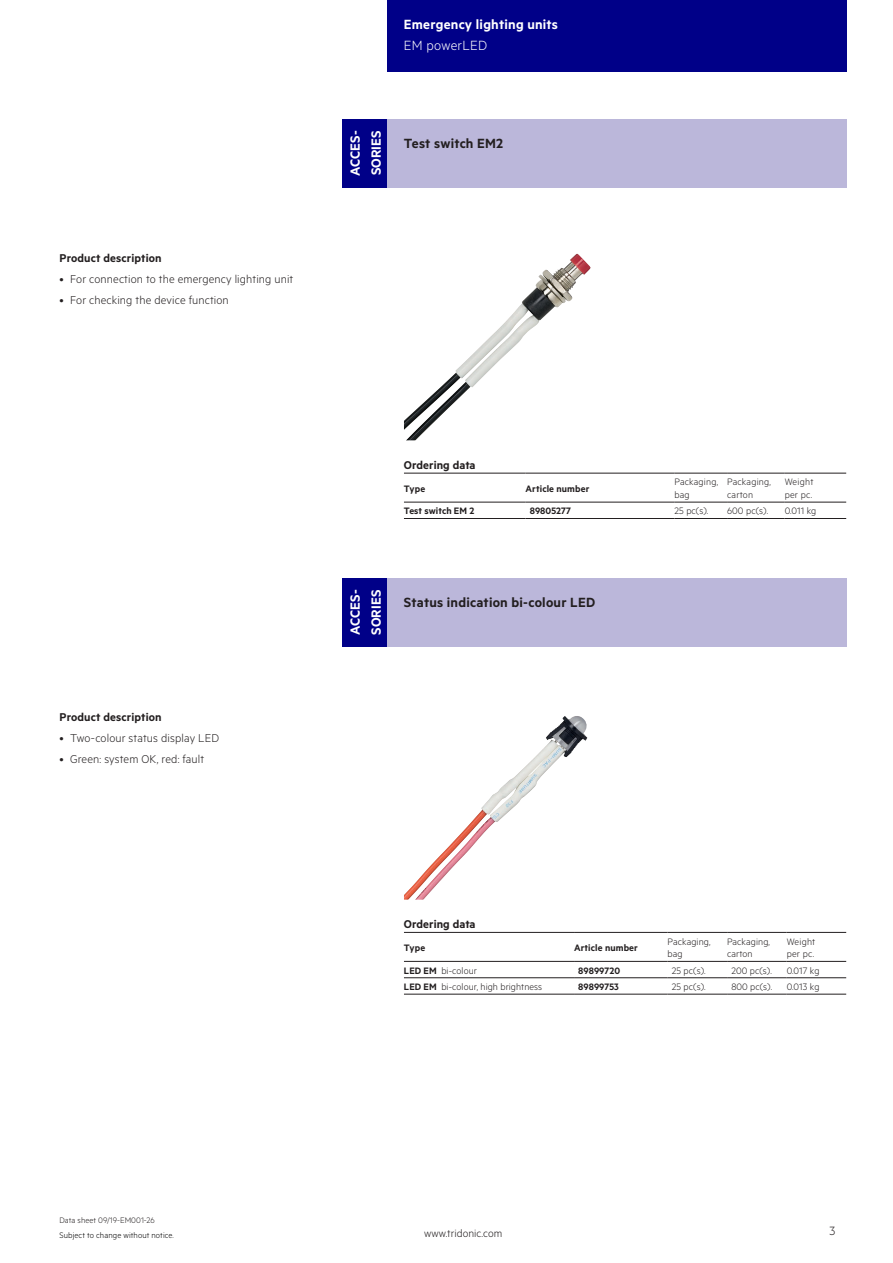
<style>
.page{position:relative;width:893px;height:1263px;background:#fff}
.page>*{position:absolute;margin:0;border:0;box-sizing:border-box;transform-origin:0 0}
.t1{font:15px/21.3px "Tridonic Metric Print Semi";letter-spacing:.01em;color:#fff}
.t2{font:15px "Tridonic Metric Print Semi";letter-spacing:.015em;color:#231f20}
.t3{font:15px "Tridonic Metric Print Light";letter-spacing:.015em;color:#fff}
.t4{font:13.5px "Tridonic Metric Print Light";color:#231f20}
.t5{font:12.75px "Tridonic Metric Print Light";letter-spacing:.01em;color:#231f20}
.t6{font:12.75px "Tridonic Metric Print Semi";letter-spacing:.01em;color:#231f20}
.t7{font:12px "Tridonic Metric Print Light";letter-spacing:.005em;color:#231f20}
.t8{font:10.5px/12.6px "Tridonic Metric Print Light";letter-spacing:.01em;color:#231f20}
.t9{font:10.5px "Tridonic Metric Print Semi";letter-spacing:.005em;color:#231f20}
.t10{font:9px "Tridonic Metric Print Light";letter-spacing:.01em;color:#000}
.t11{font:9px "Tridonic Metric Print Light";letter-spacing:.005em;color:#231f20}
.s1{font-family:"Tridonic Metric Print Semi"}
</style>
<div class="page">
<div style="left:387px;top:0;width:459px;height:72px;background:#008"></div>
<div style="left:387px;top:578px;width:459px;height:68px;background:#bbb7da"></div>
<div style="left:342px;top:578px;width:45px;height:68px;background:#008"></div>
<img style="left:404px;top:716px;width:171px;height:184px">
<svg style="left:404px;top:978px;width:383px;height:16px"></svg>
<hr style="left:668px;top:994px;width:59px;height:1px;background:#231f20">
<hr style="left:727px;top:994px;width:60px;height:1px;background:#231f20">
<hr style="left:787px;top:994px;width:59px;height:1px;background:#231f20">
<hr style="left:404px;top:932px;width:170px;height:1px;background:#231f20">
<hr style="left:404px;top:961px;width:170px;height:1px;background:#231f20">
<hr style="left:574px;top:932px;width:94px;height:1px;background:#231f20">
<hr style="left:668px;top:932px;width:59px;height:1px;background:#231f20">
<hr style="left:727px;top:932px;width:60px;height:1px;background:#231f20">
<hr style="left:787px;top:932px;width:59px;height:1px;background:#231f20">
<hr style="left:574px;top:961px;width:94px;height:1px;background:#231f20">
<hr style="left:668px;top:961px;width:59px;height:1px;background:#231f20">
<hr style="left:727px;top:961px;width:60px;height:1px;background:#231f20">
<hr style="left:787px;top:961px;width:59px;height:1px;background:#231f20">
<hr style="left:404px;top:977px;width:170px;height:1px;background:#231f20">
<hr style="left:574px;top:977px;width:94px;height:1px;background:#231f20">
<hr style="left:668px;top:977px;width:59px;height:1px;background:#231f20">
<hr style="left:727px;top:977px;width:60px;height:1px;background:#231f20">
<hr style="left:404px;top:994px;width:170px;height:1px;background:#231f20">
<hr style="left:574px;top:994px;width:94px;height:1px;background:#231f20">
<hr style="left:787px;top:977px;width:59px;height:1px;background:#231f20">
<div style="left:387px;top:119px;width:459px;height:68px;background:#bbb7da"></div>
<div style="left:342px;top:119px;width:45px;height:68px;background:#008"></div>
<img style="left:404px;top:255px;width:171px;height:185px">
<hr style="left:404px;top:473px;width:122px;height:1px;background:#231f20">
<hr style="left:404px;top:502px;width:122px;height:1px;background:#231f20">
<hr style="left:526px;top:473px;width:148px;height:1px;background:#231f20">
<hr style="left:526px;top:502px;width:148px;height:1px;background:#231f20">
<hr style="left:674px;top:473px;width:53px;height:1px;background:#231f20">
<hr style="left:674px;top:502px;width:53px;height:1px;background:#231f20">
<hr style="left:727px;top:473px;width:58px;height:1px;background:#231f20">
<hr style="left:727px;top:502px;width:58px;height:1px;background:#231f20">
<hr style="left:785px;top:473px;width:61px;height:1px;background:#231f20">
<hr style="left:785px;top:502px;width:61px;height:1px;background:#231f20">
<hr style="left:404px;top:518px;width:122px;height:1px;background:#231f20">
<hr style="left:526px;top:518px;width:148px;height:1px;background:#231f20">
<hr style="left:674px;top:518px;width:53px;height:1px;background:#231f20">
<hr style="left:727px;top:518px;width:58px;height:1px;background:#231f20">
<hr style="left:785px;top:518px;width:61px;height:1px;background:#231f20">
<p class="t6" style="left:60px;top:250px;width:104px">Product description</p>
<p class="t5" style="left:60px;top:271px;width:235px">• For connection to the emergency lighting unit</p>
<p class="t5" style="left:60px;top:292px;width:171px">• For checking the device function</p>
<h1 class="t1" style="left:404px;top:13px;width:156px">Emergency lighting units</h1>
<h1 class="t3" style="left:404px;top:37px;width:85px">EM powerLED</h1>
<h1 class="t1" style="left:344px;top:176px;width:47px;rotate:-90deg">ACCES-<br>SORIES</h1>
<h1 class="t2" style="left:404px;top:134px;width:101px">Test switch EM2</h1>
<p class="t6" style="left:60px;top:709px;width:104px">Product description</p>
<p class="t5" style="left:60px;top:730px;width:161px">• Two-colour status display LED</p>
<p class="t5" style="left:60px;top:751px;width:146px">• Green: system OK, red: fault</p>
<p class="t6" style="left:404px;top:457px;width:73px">Ordering data</p>
<p class="t9" style="left:404px;top:482px;width:23px">Type</p>
<p class="t9" style="left:526px;top:482px;width:65px">Article number</p>
<p class="t8" style="left:674px;top:475px;width:45px">Packaging, bag</p>
<p class="t8" style="left:727px;top:475px;width:45px">Packaging, carton</p>
<p class="t8" style="left:785px;top:475px;width:30px">Weight per pc.</p>
<p class="t9" style="left:404px;top:505px;width:72px">Test switch EM 2</p>
<p class="t9" style="left:530px;top:505px;width:43px">89805277</p>
<p class="t8" style="left:674px;top:504px;width:35px">25 pc(s).</p>
<p class="t8" style="left:727px;top:504px;width:43px">600 pc(s).</p>
<p class="t8" style="left:785px;top:504px;width:33px">0.011 kg</p>
<h1 class="t1" style="left:344px;top:635px;width:47px;rotate:-90deg">ACCES-<br>SORIES</h1>
<h1 class="t2" style="left:404px;top:594px;width:193px">Status indication bi-colour LED</h1>
<p class="t6" style="left:404px;top:916px;width:73px">Ordering data</p>
<p class="t9" style="left:404px;top:941px;width:23px">Type</p>
<p class="t9" style="left:574px;top:941px;width:65px">Article number</p>
<p class="t8" style="left:668px;top:934px;width:44px">Packaging, bag</p>
<p class="t8" style="left:727px;top:934px;width:44px">Packaging, carton</p>
<p class="t8" style="left:787px;top:934px;width:30px">Weight per pc.</p>
<p class="t8" style="left:404px;top:963px;width:74px"><span class="s1">LED EM</span> bi-colour</p>
<p class="t9" style="left:578px;top:964px;width:43px">89899720</p>
<p class="t8" style="left:672px;top:963px;width:35px">25 pc(s).</p>
<p class="t8" style="left:731px;top:963px;width:42px">200 pc(s).</p>
<p class="t8" style="left:787px;top:963px;width:34px">0.017 kg</p>
<p class="t8" style="left:404px;top:980px;width:140px"><span class="s1">LED EM</span> bi-colour, high brightness</p>
<p class="t9" style="left:578px;top:980px;width:42px">89899753</p>
<p class="t8" style="left:672px;top:980px;width:35px">25 pc(s).</p>
<p class="t8" style="left:731px;top:980px;width:42px">800 pc(s).</p>
<p class="t8" style="left:787px;top:980px;width:34px">0.013 kg</p>
<p class="t11" style="left:60px;top:1215px;width:97px">Data sheet 09/19-EM001-26</p>
<p class="t10" style="left:60px;top:1229px;width:116px">Subject to change without notice.</p>
<p class="t7" style="left:424px;top:1227px;width:80px">www.tridonic.com</p>
<p class="t4" style="left:829px;top:1223px;width:7px">3</p>
</div>
